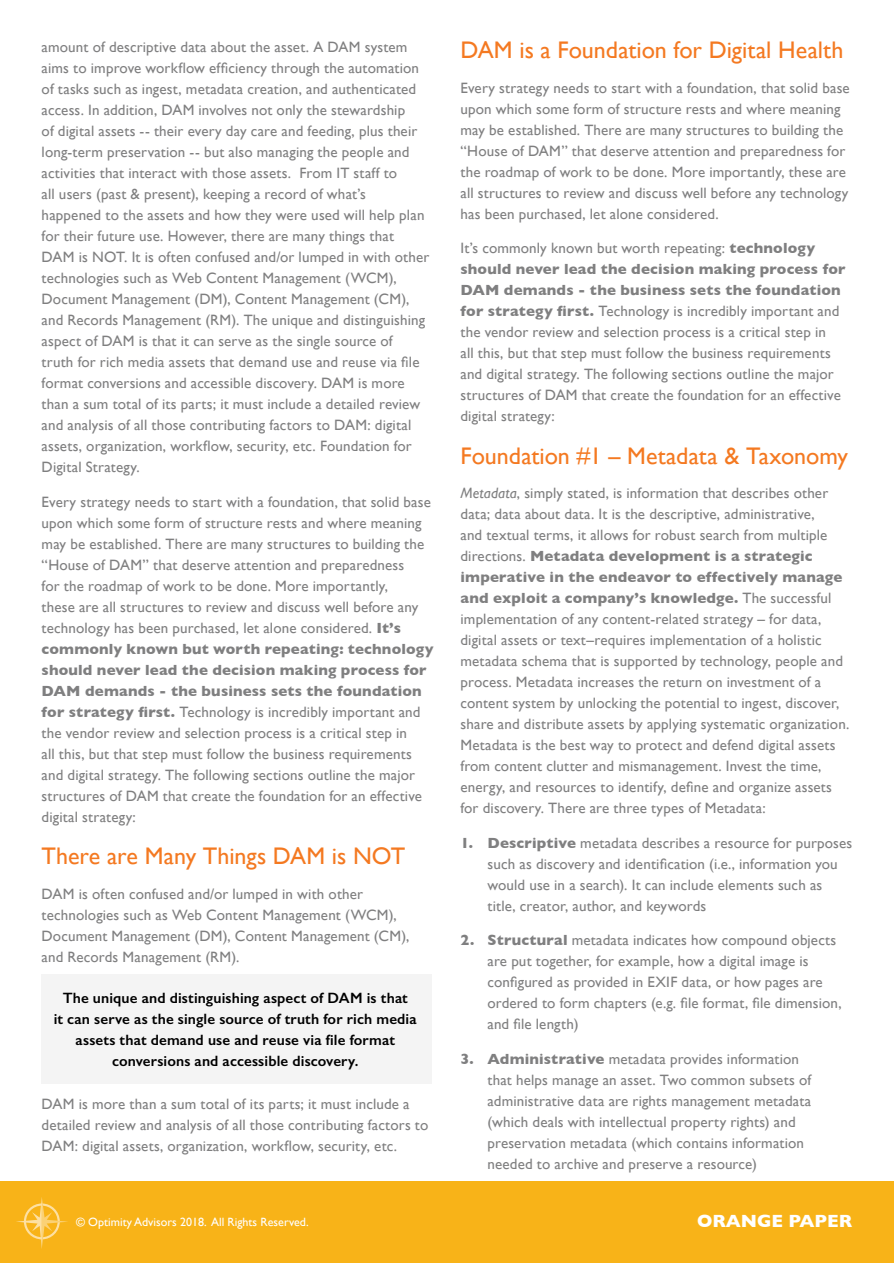
<style>
.page{position:relative;width:894px;height:1263px;background:#fff}
.page>*{position:absolute;margin:0;border:0;box-sizing:border-box;transform-origin:0 0}
.t1{font:24px "Gill Sans";color:#f47921}
.t2{font:700 18px "Gill Sans";color:#fff}
.t3{font:15px/21px "Gill Sans";letter-spacing:.01em;color:#7f7f80}
.t4{font:600 15px/21px "Gill Sans";letter-spacing:.01em;color:#000;text-align:center}
.t5{font:12px "Gill Sans";color:#fff}
.s1{font-weight:700}
.s2{font-style:italic}
</style>
<div class="page">
<div style="left:41px;top:974px;width:391px;height:109px;background:#f4f4f4"></div>
<div style="left:0;top:1181px;width:893px;height:82px;background:#f8b318"></div>
<svg style="left:16px;top:1197px;width:52px;height:52px"></svg>
<p class="t3" style="left:42px;top:36px;width:389px">amount of descriptive data about the asset. A DAM system aims to improve workflow efficiency through the automation of tasks such as ingest, metadata creation, and authenticated access. In addition, DAM involves not only the stewardship<br>of digital assets -- their every day care and feeding, plus their long-term preservation -- but also managing the people and activities that interact with those assets. From IT staff to<br>all users (past &amp; present), keeping a record of what’s happened to the assets and how they were used will help plan for their future use. However, there are many things that DAM is NOT. It is often confused and/or lumped in with other technologies such as Web Content Management (WCM), Document Management (DM), Content Management (CM), and Records Management (RM). The unique and distinguishing aspect of DAM is that it can serve as the single source of<br>truth for rich media assets that demand use and reuse via file format conversions and accessible discovery. DAM is more than a sum total of its parts; it must include a detailed review and analysis of all those contributing factors to DAM: digital assets, organization, workflow, security, etc. Foundation for Digital Strategy.</p>
<p class="t3" style="left:42px;top:491px;width:393px">Every strategy needs to start with a foundation, that solid base upon which some form of structure rests and where meaning may be established. There are many structures to building the “House of DAM” that deserve attention and preparedness<br>for the roadmap of work to be done. More importantly,<br>these are all structures to review and discuss well before any technology has been purchased, let alone considered. <span class="s1">It’s commonly known but worth repeating: technology should never lead the decision making process for DAM demands - the business sets the foundation for strategy first.</span> Technology is incredibly important and the vendor review and selection process is a critical step in<br>all this, but that step must follow the business requirements and digital strategy. The following sections outline the major structures of DAM that create the foundation for an effective digital strategy:</p>
<h1 class="t1" style="left:42px;top:842px;width:365px">There are Many Things DAM is NOT</h1>
<p class="t3" style="left:42px;top:883px;width:369px">DAM is often confused and/or lumped in with other technologies such as Web Content Management (WCM), Document Management (DM), Content Management (CM), and Records Management (RM).</p>
<p class="t4" style="left:54px;top:987px;width:364px">The unique and distinguishing aspect of DAM is that<br>it can serve as the single source of truth for rich media assets that demand use and reuse via file format conversions and accessible discovery.</p>
<p class="t3" style="left:42px;top:1093px;width:388px">DAM is more than a sum total of its parts; it must include a detailed review and analysis of all those contributing factors to<br>DAM: digital assets, organization, workflow, security, etc.</p>
<h1 class="t1" style="left:460px;top:36px;width:384px">DAM is a Foundation for Digital Health</h1>
<p class="t3" style="left:460px;top:77px;width:390px">Every strategy needs to start with a foundation, that solid base upon which some form of structure rests and where meaning may be established. There are many structures to building the “House of DAM” that deserve attention and preparedness for the roadmap of work to be done. More importantly, these are all structures to review and discuss well before any technology has been purchased, let alone considered.</p>
<p class="t3" style="left:460px;top:237px;width:386px">It’s commonly known but worth repeating: <span class="s1">technology should never lead the decision making process for DAM demands - the business sets the foundation for strategy first.</span> Technology is incredibly important and the vendor review and selection process is a critical step in<br>all this, but that step must follow the business requirements and digital strategy. The following sections outline the major structures of DAM that create the foundation for an effective digital strategy:</p>
<h1 class="t1" style="left:460px;top:441px;width:389px">Foundation #1 – Metadata &amp; Taxonomy</h1>
<p class="t3" style="left:460px;top:482px;width:390px"><span class="s2">Metadata</span>, simply stated, is information that describes other data; data about data. It is the descriptive, administrative,<br>and textual terms, it allows for robust search from multiple directions. <span class="s1">Metadata development is a strategic imperative in the endeavor to effectively manage and exploit a company’s knowledge.</span> The successful implementation of any content-related strategy – for data, digital assets or text–requires implementation of a holistic metadata schema that is supported by technology, people and process. Metadata increases the return on investment of a content system by unlocking the potential to ingest, discover, share and distribute assets by applying systematic organization.<br>Metadata is the best way to protect and defend digital assets from content clutter and mismanagement. Invest the time, energy, and resources to identify, define and organize assets for discovery. There are three types of Metadata:</p>
<p class="t3" style="left:487px;top:832px;width:366px;text-indent:-27px"><span class="s1">1. Descriptive</span> metadata describes a resource for purposes such as discovery and identification (i.e., information you would use in a search). It can include elements such as title, creator, author, and keywords</p>
<p class="t3" style="left:487px;top:929px;width:355px;text-indent:-27px"><span class="s1">2. Structural</span> metadata indicates how compound objects are put together, for example, how a digital image is configured as provided in EXIF data, or how pages are ordered to form chapters (e.g. file format, file dimension, and file length)</p>
<p class="t3" style="left:487px;top:1048px;width:325px;text-indent:-27px"><span class="s1">3. Administrative</span> metadata provides information that helps manage an asset. Two common subsets of administrative data are rights management metadata (which deals with intellectual property rights) and preservation metadata (which contains information needed to archive and preserve a resource)</p>
<p class="t5" style="left:76px;top:1215px;width:234px">© Optimity Advisors 2018. All Rights Reserved.</p>
<p class="t2" style="left:696px;top:1206px;width:157px">ORANGE PAPER</p>
</div>
